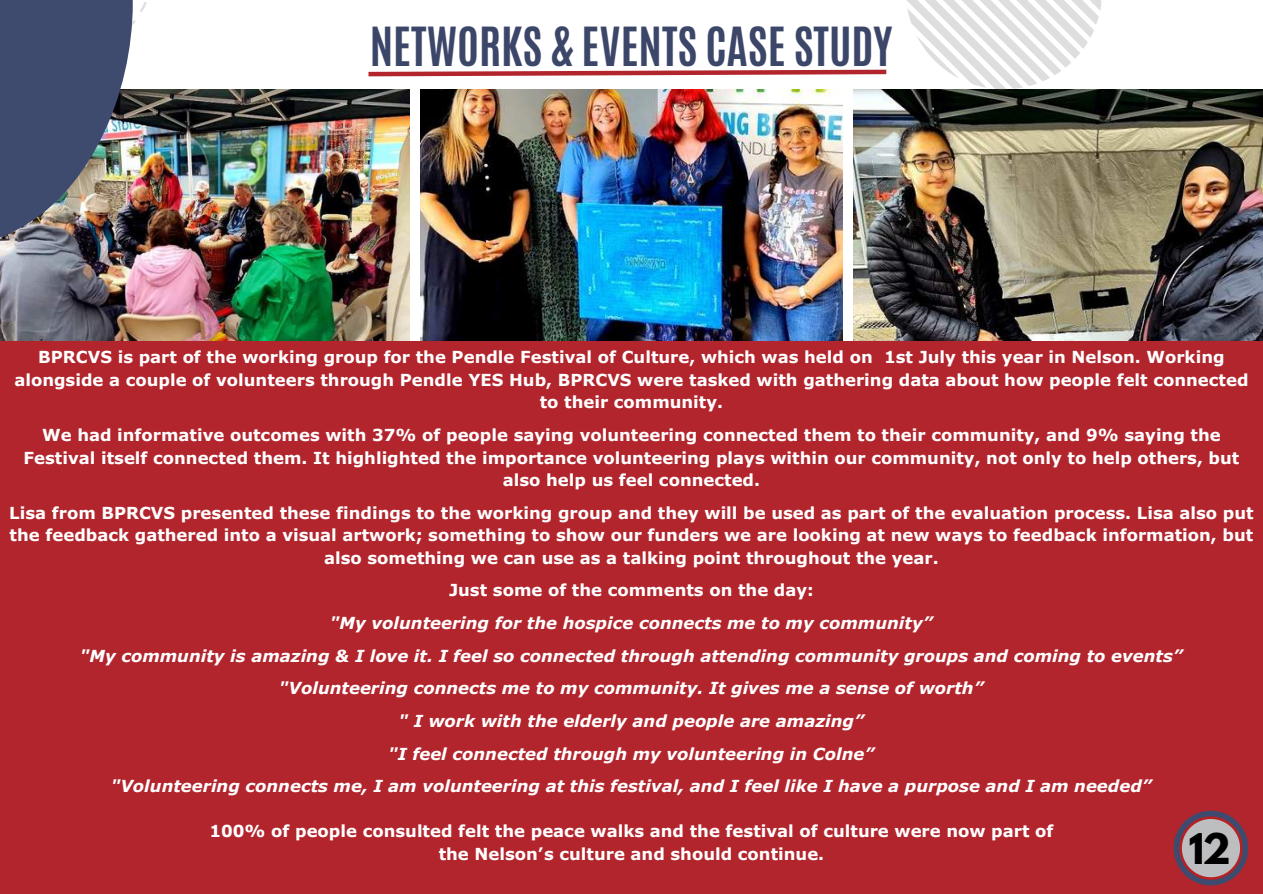
<style>
.page{position:relative;width:1263px;height:894px;background:#fff}
.page>*{position:absolute;margin:0;border:0;box-sizing:border-box;transform-origin:0 0}
.t1{font:700 45px "Antonio";color:#3c4669}
.t2{font:700 37.5px "League Spartan";color:#000}
.t3{font:700 16.5px/22.5px "Verdana Pro";color:#fff;text-align:center}
.t4{font:italic 700 16.5px/32.7px "Verdana Pro";color:#fff;text-align:center}
</style>
<div class="page">
<img style="left:0;top:89px;width:409px;height:252px">
<img style="left:421px;top:89px;width:422px;height:252px">
<img style="left:854px;top:89px;width:409px;height:265px">
<svg style="left:906px;top:0;width:195px;height:89px"></svg>
<img style="left:0;top:0;width:408px;height:290px">
<div style="left:0;top:341px;width:1262px;height:552px;background:#b2252d"></div>
<svg style="left:364px;top:67px;width:523px;height:12px"></svg>
<svg style="left:1174px;top:810px;width:74px;height:74px"></svg>
<h1 class="t1" style="left:370px;top:15px;width:524px">NETWORKS &amp; EVENTS CASE STUDY</h1>
<p class="t3" style="left:14px;top:345px;width:1236px">BPRCVS is part of the working group for the Pendle Festival of Culture, which was held on 1st July this year in Nelson. Working alongside a couple of volunteers through Pendle YES Hub, BPRCVS were tasked with gathering data about how people felt connected to their community.</p>
<p class="t3" style="left:23px;top:423px;width:1217px">We had informative outcomes with 37% of people saying volunteering connected them to their community, and 9% saying the<br>Festival itself connected them. It highlighted the importance volunteering plays within our community, not only to help others, but also help us feel connected.</p>
<p class="t3" style="left:9px;top:500px;width:1246px">Lisa from BPRCVS presented these findings to the working group and they will be used as part of the evaluation process. Lisa also put the feedback gathered into a visual artwork; something to show our funders we are looking at new ways to feedback information, but also something we can use as a talking point throughout the year.</p>
<p class="t3" style="left:449px;top:578px;width:366px">Just some of the comments on the day:</p>
<p class="t4" style="left:80px;top:606px;width:1105px">"My volunteering for the hospice connects me to my community”<br>"My community is amazing &amp; I love it. I feel so connected through attending community groups and coming to events” "Volunteering connects me to my community. It gives me a sense of worth”<br>" I work with the elderly and people are amazing”<br>"I feel connected through my volunteering in Colne”<br>"Volunteering connects me, I am volunteering at this festival, and I feel like I have a purpose and I am needed”</p>
<p class="t3" style="left:209px;top:819px;width:845px">100% of people consulted felt the peace walks and the festival of culture were now part of the Nelson’s culture and should continue.</p>
<h2 class="t2" style="left:1189px;top:829px;width:43px">12</h2>
</div>
